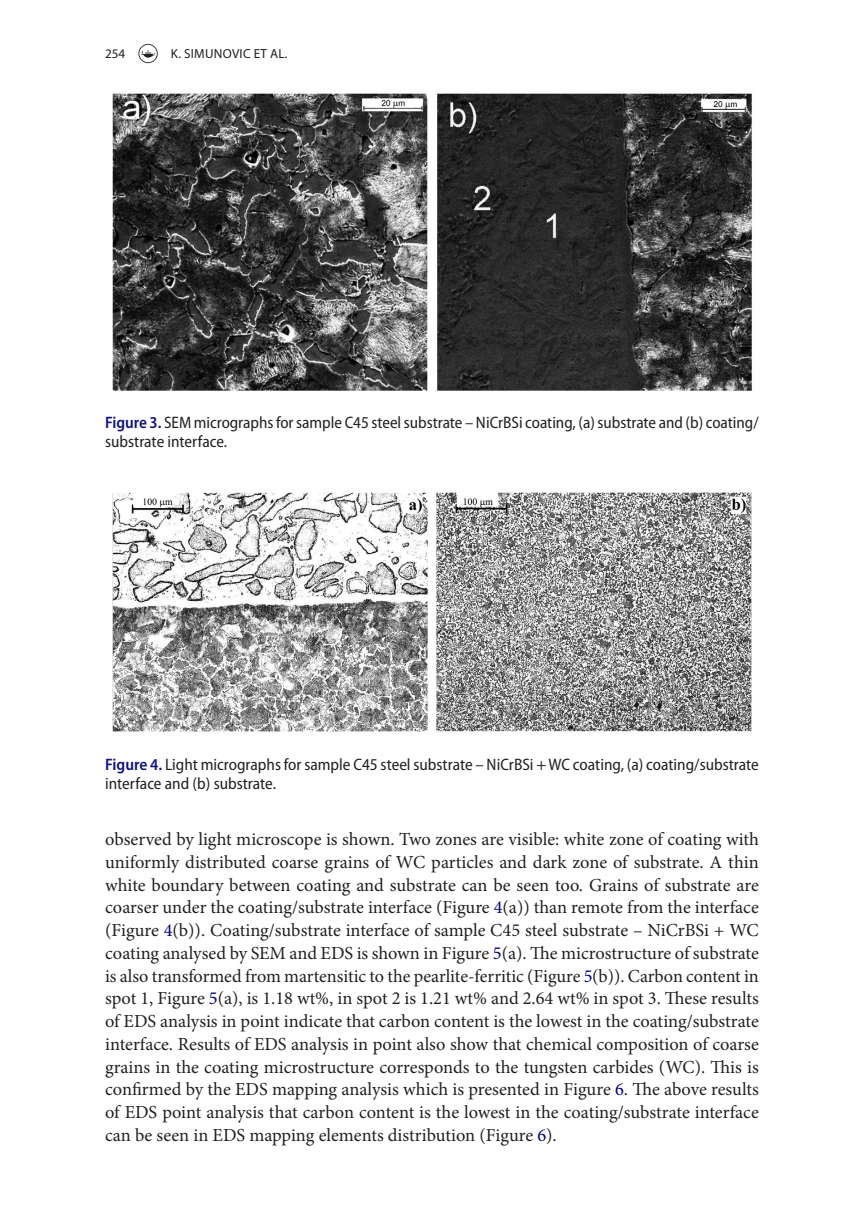
<style>
.page{position:relative;width:864px;height:1231px;background:#fff}
.page>*{position:absolute;margin:0;border:0;box-sizing:border-box;transform-origin:0 0}
.t1{font:18.38px/22.8px "Minion Pro";color:#231f20;text-align:justify}
.t2{font:semi-condensed 16.62px/19.2px "Myriad Pro";color:#231f20}
.t3{font:13.12px "Myriad Pro";letter-spacing:.02em;color:#231f20}
.s1{font-weight:600;color:#10147e}
.s2{color:#000080}
</style>
<div class="page">
<svg style="left:138px;top:44px;width:20px;height:19px"></svg>
<img style="left:112px;top:93px;width:640px;height:298px">
<img style="left:112px;top:492px;width:640px;height:240px">
<p class="t3" style="left:105px;top:45px;width:22px">254</p>
<p class="t3" style="left:171px;top:45px;width:118px">K. SIMUNOVIC ET AL.</p>
<p class="t2" style="left:105px;top:413px;width:654px"><span class="s1">Figure 3.</span> SEM micrographs for sample C45 steel substrate – N iCrBSi coating, (a) substrate and (b) coating/ substrate interface.</p>
<p class="t2" style="left:105px;top:755px;width:655px"><span class="s1">Figure 4.</span> Light micrographs for sample C45 steel substrate – NiCrBSi + WC coating, (a) coating/substrate interface and (b) substrate.</p>
<p class="t1" style="left:105px;top:827px;width:655px">observed by light microscope is shown. Two zones are visible: white zone of coating with uniformly distributed coarse grains of WC particles and dark zone of substrate. A thin white boundary between coating and substrate can be seen too. Grains of substrate are coarser under the coating/substrate interface (Figure <span class="s2">4</span>(a)) than remote from the interface (Figure <span class="s2">4</span>(b)). Coating/substrate interface of sample C45 steel substrate – NiCrBSi + WC coating analysed by SEM and EDS is shown in Figure <span class="s2">5</span>(a). The microstructure of substrate is also transformed from martensitic to the pearlite-ferritic (Figure <span class="s2">5</span>(b)). Carbon content in spot 1, Figure <span class="s2">5</span>(a), is 1.18 wt%, in spot 2 is 1.21 wt% and 2.64 wt% in spot 3. These results of EDS analysis in point indicate that carbon content is the lowest in the coating/substrate interface. Results of EDS analysis in point also show that chemical composition of coarse grains in the coating microstructure corresponds to the tungsten carbides (WC). This is confirmed by the EDS mapping analysis which is presented in Figure <span class="s2">6</span>. The above results of EDS point analysis that carbon content is the lowest in the coating/substrate interface can be seen in EDS mapping elements distribution (Figure <span class="s2">6</span>).</p>
</div>
